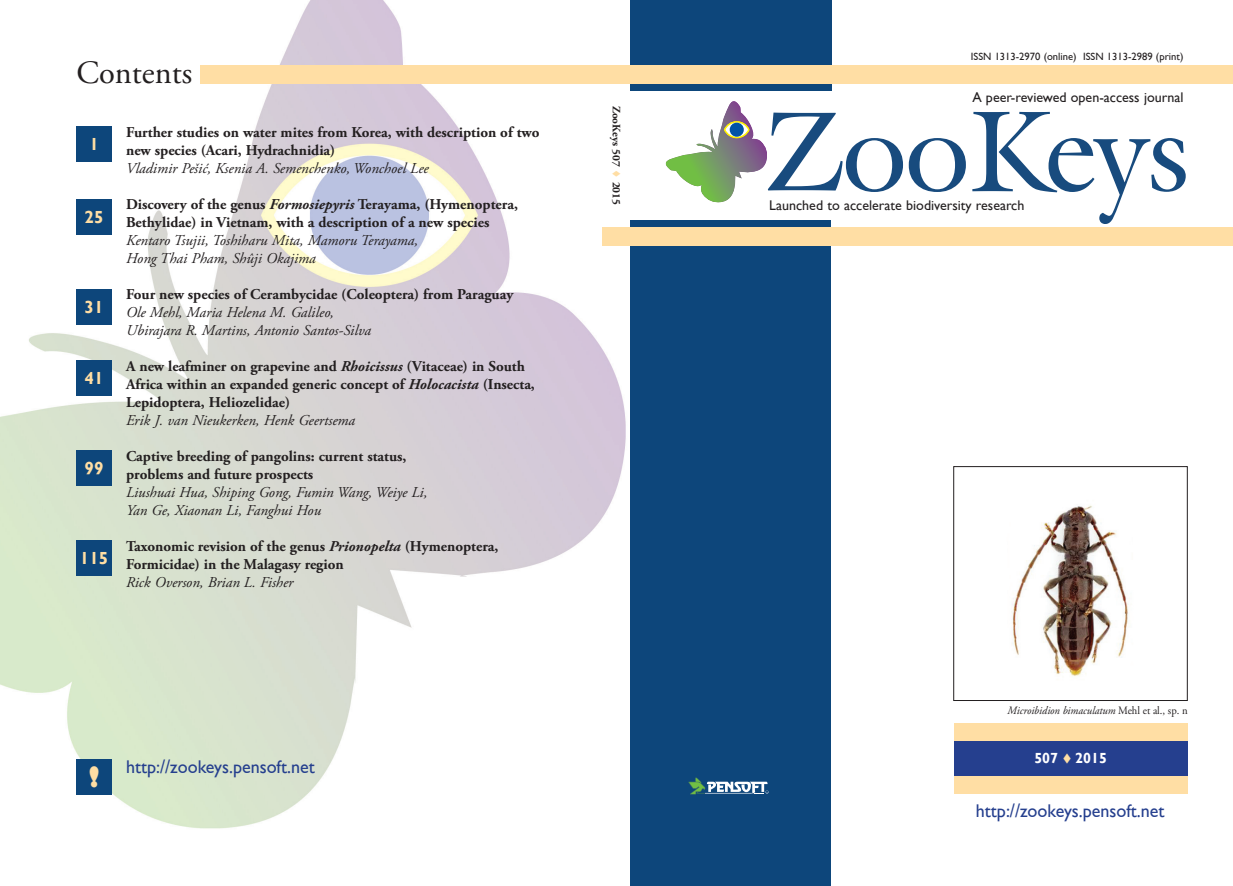
<style>
.page{position:relative;width:1233px;height:886px;background:#fff}
.page>*{position:absolute;margin:0;border:0;box-sizing:border-box;transform-origin:0 0}
.t1{font:32.5px "Adobe Garamond Pro";color:#231f20}
.t2{font:800 27.12px "Gill Sans";color:#ffdea4}
.t3{font:18.38px "Gill Sans";color:#253f8e}
.t4{font:700 17.5px "Gill Sans";color:#ffdea4}
.t5{font:700 15px/18px "Adobe Garamond Pro";color:#231f20}
.t6{font:italic 15px/18px "Adobe Garamond Pro";color:#231f20}
.t7{font:700 14.62px "Gill Sans";color:#fff}
.t8{font:14px "Gill Sans";color:#231f20}
.t9{font:italic 11.25px "Adobe Garamond Pro";color:#231f20;scale:.95 1}
.t10{font:700 11.25px "Adobe Garamond Pro";color:#231f20}
.t11{font:10.62px "Gill Sans";color:#231f20}
.s1{font-style:italic}
.s2{color:#ffdea4}
.s3{font-style:normal}
</style>
<div class="page">
<img style="left:0;top:0;width:649px;height:829px">
<div style="left:630px;top:221px;width:201px;height:665px;background:#0d467b"></div>
<div style="left:630px;top:0;width:201px;height:91px;background:#0d467b"></div>
<svg style="left:688px;top:777px;width:80px;height:17px"></svg>
<div style="left:602px;top:228px;width:631px;height:18px;background:#ffdea4"></div>
<svg style="left:666px;top:101px;width:237px;height:102px"></svg>
<svg style="left:909px;top:138px;width:57px;height:54px"></svg>
<svg style="left:972px;top:112px;width:213px;height:112px"></svg>
<img style="left:1011px;top:505px;width:119px;height:172px">
<div style="left:953px;top:466px;width:234px;height:235px;border:1px solid #231f20"></div>
<div style="left:76px;top:759px;width:36px;height:35px;background:#0d467b"></div>
<div style="left:76px;top:126px;width:36px;height:36px;background:#0d467b"></div>
<div style="left:76px;top:450px;width:36px;height:35px;background:#0d467b"></div>
<div style="left:76px;top:199px;width:36px;height:36px;background:#0d467b"></div>
<div style="left:76px;top:540px;width:36px;height:36px;background:#0d467b"></div>
<div style="left:76px;top:289px;width:36px;height:35px;background:#0d467b"></div>
<div style="left:76px;top:361px;width:36px;height:35px;background:#0d467b"></div>
<div style="left:954px;top:740px;width:233px;height:36px;background:#253f8e"></div>
<div style="left:954px;top:723px;width:233px;height:17px;background:#ffdea4"></div>
<div style="left:954px;top:776px;width:233px;height:18px;background:#ffdea4"></div>
<div style="left:201px;top:65px;width:1032px;height:19px;background:#ffdea4"></div>
<h1 class="t1" style="left:76px;top:53px;width:117px">Contents</h1>
<p class="t4" style="left:89px;top:134px;width:11px">1</p>
<p class="t4" style="left:85px;top:207px;width:20px">25</p>
<p class="t4" style="left:85px;top:296px;width:20px">31</p>
<p class="t4" style="left:85px;top:368px;width:20px">41</p>
<p class="t4" style="left:85px;top:458px;width:20px">99</p>
<p class="t4" style="left:80px;top:548px;width:30px">115</p>
<p class="t5" style="left:126px;top:123px;width:415px">Further studies on water mites from Korea, with description of two new species (Acari, Hydrachnidia)</p>
<p class="t6" style="left:126px;top:159px;width:304px">Vladimir Pešić, Ksenia A. Semenchenko, Wonchoel Lee</p>
<p class="t5" style="left:126px;top:195px;width:393px">Discovery of the genus <span class="s1">Formosiepyris</span> Terayama, (Hymenoptera,<br>Bethylidae) in Vietnam, with a description of a new species</p>
<p class="t6" style="left:126px;top:231px;width:294px">Kentaro Tsujii, Toshiharu Mita, Mamoru Terayama,<br>Hong Thai Pham, Shûji Okajima</p>
<p class="t5" style="left:126px;top:285px;width:389px">Four new species of Cerambycidae (Coleoptera) from Paraguay</p>
<p class="t6" style="left:126px;top:303px;width:246px">Ole Mehl, Maria Helena M. Galileo,<br>Ubirajara R. Martins, Antonio Santos-Silva</p>
<p class="t5" style="left:126px;top:357px;width:410px">A new leafminer on grapevine and <span class="s1">Rhoicissus</span> (Vitaceae) in South<br>Africa within an expanded generic concept of <span class="s1">Holocacista</span> (Insecta,<br>Lepidoptera, Heliozelidae)</p>
<p class="t6" style="left:126px;top:411px;width:231px">Erik J. van Nieukerken, Henk Geertsema</p>
<p class="t5" style="left:126px;top:447px;width:282px">Captive breeding of pangolins: current status, problems and future prospects</p>
<p class="t6" style="left:126px;top:483px;width:303px">Liushuai Hua, Shiping Gong, Fumin Wang, Weiye Li,<br>Yan Ge, Xiaonan Li, Fanghui Hou</p>
<p class="t5" style="left:126px;top:537px;width:374px">Taxonomic revision of the genus <span class="s1">Prionopelta</span> (Hymenoptera,<br>Formicidae) in the Malagasy region</p>
<p class="t6" style="left:126px;top:573px;width:169px">Rick Overson, Brian L. Fisher</p>
<h2 class="t2" style="left:89px;top:760px;width:12px">!</h2>
<p class="t3" style="left:126px;top:756px;width:190px">http://zookeys.pensoft.net</p>
<p class="t10" style="left:623px;top:106px;width:101px;rotate:90deg">ZooKeys 507 <span class="s2">▼</span> 2015</p>
<p class="t11" style="left:971px;top:50px;width:214px">ISSN 1313-2970 (online) ISSN 1313-2989 (print)</p>
<p class="t8" style="left:972px;top:89px;width:213px">A peer-reviewed open-access journal</p>
<p class="t8" style="left:769px;top:197px;width:257px">Launched to accelerate biodiversity research</p>
<p class="t9" style="left:1007px;top:703px;width:191px">Microibidion bimaculatum <span class="s3">Mehl et al., sp. n</span></p>
<p class="t7" style="left:1034px;top:750px;width:74px">507 <span class="s2">▼</span> 2015</p>
<p class="t3" style="left:976px;top:799px;width:190px">http://zookeys.pensoft.net</p>
</div>
